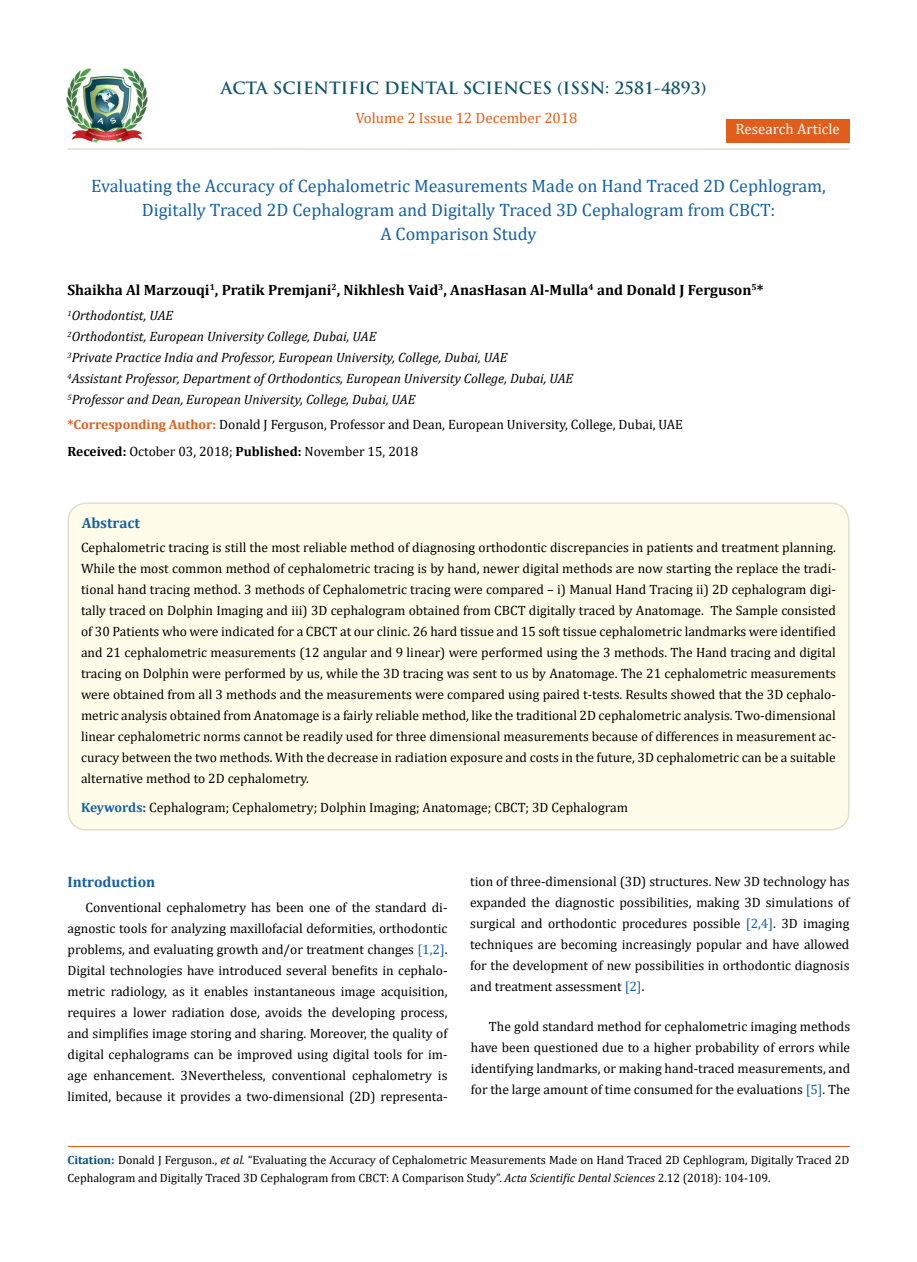
<style>
.page{position:relative;width:917px;height:1262px;background:#fff}
.page>*{position:absolute;margin:0;border:0;box-sizing:border-box;transform-origin:0 0}
.t1{font:18px/24px "Cambria";color:#1560a6;text-align:center}
.t2{font:700 16.5px "Trajan Pro";color:#0e546a}
.t3{font:700 15px "Cambria";color:#000}
.t4{font:15px "Cambria";color:#e05d1a}
.t5{font:700 15px "Cambria";color:#1560a6}
.t6{font:15px "Cambria";color:#fff}
.t7{font:13.5px/21px "Cambria";color:#000;text-align:justify}
.t8{font:italic 13.5px/21px "Cambria";color:#000}
.t9{font:12px/18px "Cambria";color:#000}
.s1{font-weight:700;color:#e05d1a}
.s2{font-weight:700}
.s3{font-weight:700;color:#1560a6}
.s4{font-weight:700;color:#0e546a}
.s5{color:#1560a6}
.s6{font-weight:700;color:#035089}
.s7{font-style:italic}
</style>
<div class="page">
<img style="left:67px;top:68px;width:80px;height:74px">
<div style="left:726px;top:119px;width:123px;height:23px;background:#e05d1a"></div>
<div style="left:68px;top:503px;width:780px;height:327px;background:#fffde9;border-radius:18px"></div>
<div style="left:67px;top:502px;width:782px;height:328px;border:2px solid #e0dfcd;border-radius:18px"></div>
<hr style="left:67px;top:148px;width:782px;height:2px;background:#e0dfcd">
<hr style="left:68px;top:1146px;width:782px;height:1px;background:#e05d1a">
<p class="t2" style="left:221px;top:77px;width:487px">ACTA SCIENTIFIC DENTAL SCIENCES (ISSN: 2581-4893)</p>
<p class="t4" style="left:356px;top:109px;width:223px">Volume 2 Issue 12 December 2018</p>
<p class="t6" style="left:735px;top:120px;width:106px">Research Article</p>
<h1 class="t1" style="left:91px;top:174px;width:736px">Evaluating the Accuracy of Cephalometric Measurements Made on Hand Traced 2D Cephlogram,<br>Digitally Traced 2D Cephalogram and Digitally Traced 3D Cephalogram from CBCT:<br>A Comparison Study</h1>
<p class="t3" style="left:67px;top:279px;width:697px">Shaikha Al Marzouqi<sup>1</sup>, Pratik Premjani<sup>2</sup>, Nikhlesh Vaid<sup>3</sup>, AnasHasan Al-Mulla<sup>4</sup> and Donald J Ferguson<sup>5</sup>*</p>
<p class="t8" style="left:67px;top:304px;width:507px"><sup>1</sup>Orthodontist, UAE<br><sup>2</sup>Orthodontist, European University College, Dubai, UAE<br><sup>3</sup>Private Practice India and Professor, European University, College, Dubai, UAE<br><sup>4</sup>Assistant Professor, Department of Orthodontics, European University College, Dubai, UAE <sup>5</sup>Professor and Dean, European University, College, Dubai, UAE</p>
<p class="t7" style="left:67px;top:413px;width:617px"><span class="s1">*Corresponding Author:</span> Donald J Ferguson, Professor and Dean, European University, College, Dubai, UAE</p>
<p class="t7" style="left:67px;top:441px;width:352px"><span class="s2">Received:</span> October 03, 2018; <span class="s2">Published:</span> November 15, 2018</p>
<p class="t5" style="left:82px;top:512px;width:60px">Abstract</p>
<p class="t7" style="left:81px;top:537px;width:756px">Cephalometric tracing is still the most reliable method of diagnosing orthodontic discrepancies in patients and treatment planning.<br>While the most common method of cephalometric tracing is by hand, newer digital methods are now starting the replace the tradi&shy;tional hand tracing method. 3 methods of Cephalometric tracing were compared – i) Manual Hand Tracing ii) 2D cephalogram digi&shy;tally traced on Dolphin Imaging and iii) 3D cephalogram obtained from CBCT digitally traced by Anatomage. The Sample consisted of 30 Patients who were indicated for a CBCT at our clinic. 26 hard tissue and 15 soft tissue cephalometric landmarks were identified and 21 cephalometric measurements (12 angular and 9 linear) were performed using the 3 methods. The Hand tracing and digital tracing on Dolphin were performed by us, while the 3D tracing was sent to us by Anatomage. The 21 cephalometric measurements were obtained from all 3 methods and the measurements were compared using paired t-tests. Results showed that the 3D cephalo&shy;metric analysis obtained from Anatomage is a fairly reliable method, like the traditional 2D cephalometric analysis. Two‐dimensional linear cephalometric norms cannot be readily used for three dimensional measurements because of differences in measurement ac&shy;curacy between the two methods. With the decrease in radiation exposure and costs in the future, 3D cephalometric can be a suitable alternative method to 2D cephalometry.</p>
<p class="t7" style="left:81px;top:796px;width:548px"><span class="s3">Keywords</span><span class="s4">:</span> Cephalogram; Cephalometry; Dolphin Imaging; Anatomage; CBCT; 3D Cephalogram</p>
<p class="t5" style="left:67px;top:871px;width:89px">Introduction</p>
<p class="t7" style="left:470px;top:870px;width:381px">tion of three‐dimensional (3D) structures. New 3D technology has expanded the diagnostic possibilities, making 3D simulations of surgical and orthodontic procedures possible <span class="s5">[2,4]</span>. 3D imaging techniques are becoming increasingly popular and have allowed for the development of new possibilities in orthodontic diagnosis and treatment assessment <span class="s5">[2]</span>.</p>
<p class="t7" style="left:471px;top:1016px;width:381px;text-indent:18px">The gold standard method for cephalometric imaging methods have been questioned due to a higher probability of errors while identifying landmarks, or making hand‐traced measurements, and for the large amount of time consumed for the evaluations <span class="s5">[5]</span>. The</p>
<p class="t7" style="left:68px;top:896px;width:381px;text-indent:18px">Conventional cephalometry has been one of the standard di&shy;agnostic tools for analyzing maxillofacial deformities, orthodontic problems, and evaluating growth and/or treatment changes <span class="s5">[1,2]</span>.<br>Digital technologies have introduced several benefits in cephalo&shy;metric radiology, as it enables instantaneous image acquisition, requires a lower radiation dose, avoids the developing process, and simplifies image storing and sharing. Moreover, the quality of digital cephalograms can be improved using digital tools for im&shy;age enhancement. 3Nevertheless, conventional cephalometry is limited, because it provides a two‐dimensional (2D) representa-</p>
<p class="t9" style="left:68px;top:1151px;width:783px"><span class="s6">Citation:</span> Donald J Ferguson., <span class="s7">et al.</span> “Evaluating the Accuracy of Cephalometric Measurements Made on Hand Traced 2D Cephlogram, Digitally Traced 2D<br>Cephalogram and Digitally Traced 3D Cephalogram from CBCT: A Comparison Study”. <span class="s7">Acta Scientific Dental Sciences</span> 2.12 (2018): 104-109.</p>
</div>
